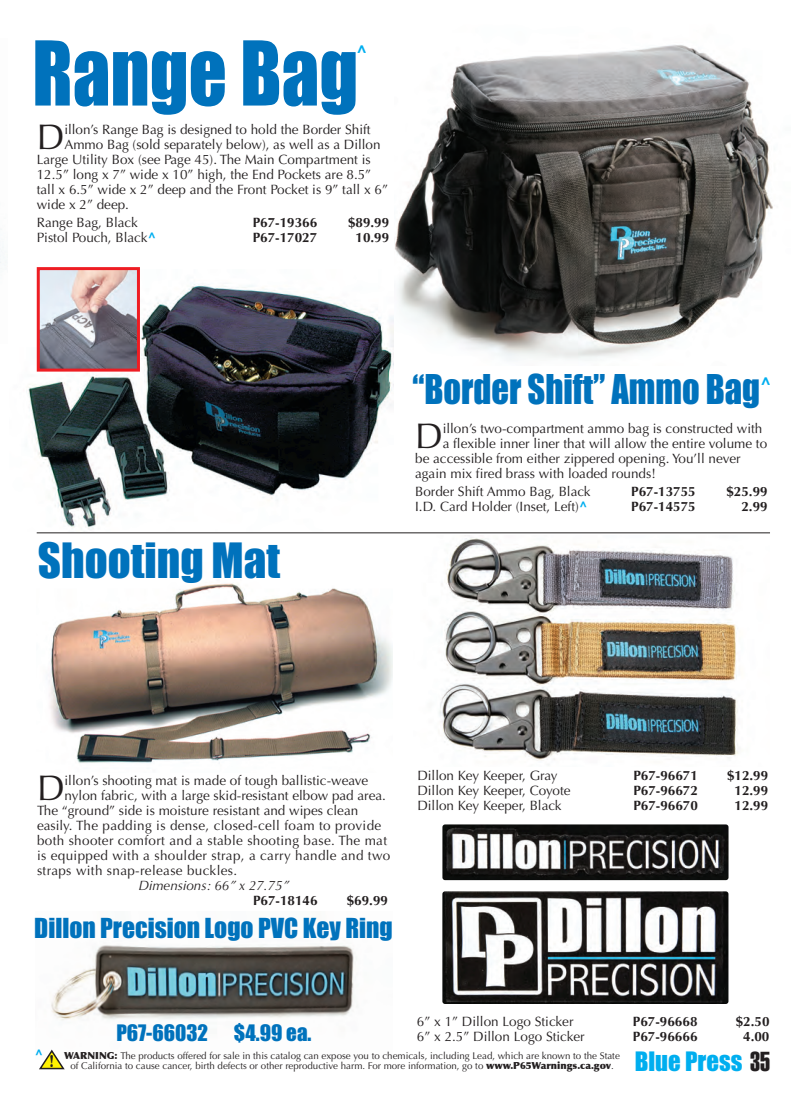
<style>
.page{position:relative;width:810px;height:1107px;background:#fff}
.page>*{position:absolute;margin:0;border:0;box-sizing:border-box;transform-origin:0 0}
.t1{font:82.5px "Impact";color:#0072bc;scale:.91 1}
.t2{font:45px "Impact";color:#0072bc}
.t3{font:37.95px "Impact";color:#0072bc;scale:.91 1}
.t4{font:35.7px "Optima LT Std";color:#231f20}
.t5{font:25.5px "Impact";color:#0072bc}
.t6{font:24.75px "Impact";color:#00aeef}
.t7{font:21px "Impact";color:#0072bc}
.t8{font:900 18px "Optima";color:#00aeef}
.t9{font:condensed 15px "Bernard";color:#231f20}
.t10{font:13.5px "Optima LT Std";color:#231f20}
.t11{font:13.5px "Optima LT Std";letter-spacing:.025em;color:#231f20}
.t12{font:700 13.5px "Optima LT Std";color:#231f20}
.t13{font:italic 13.5px "Optima LT Std";color:#231f20}
.t14{font:900 13.5px "Optima";color:#00aeef}
.t15{font:9.75px/10.5px "Optima LT Std";color:#231f20;text-align:center}
.s1{font-family:"Optima";font-weight:900;color:#00aeef}
.s2{font-family:"Optima";font-weight:900}
.s3{font-family:"Helvetica LT Std Extra Comp";font-size:27px;color:#231f20}
</style>
<div class="page">
<img style="left:394px;top:45px;width:379px;height:315px">
<img style="left:51px;top:945px;width:303px;height:105px">
<img style="left:49px;top:583px;width:344px;height:180px">
<img style="left:26px;top:270px;width:367px;height:259px">
<hr style="left:37px;top:533px;width:733px;height:1px;background:#231f20">
<img style="left:41px;top:271px;width:95px;height:97px">
<div style="left:37px;top:267px;width:103px;height:105px;border:3px solid #ee1d23"></div>
<img style="left:442px;top:824px;width:287px;height:56px;border-radius:3px">
<img style="left:442px;top:891px;width:286px;height:113px;border-radius:3px">
<img style="left:439px;top:537px;width:299px;height:224px">
<svg style="left:39px;top:1050px;width:26px;height:19px"></svg>
<h1 class="t1" style="left:32px;top:29px;width:360px">Range Bag</h1>
<h3 class="t8" style="left:356px;top:41px;width:14px">^</h3>
<h3 class="t4" style="left:37px;top:122px;width:29px">D</h3>
<p class="t10" style="left:64px;top:124px;width:308px">illon’s Range Bag is designed to hold the Border Shift</p>
<p class="t10" style="left:64px;top:139px;width:318px">Ammo Bag (sold separately below), as well as a Dillon</p>
<p class="t10" style="left:37px;top:154px;width:336px">Large Utility Box (see Page 45). The Main Compartment is</p>
<p class="t10" style="left:37px;top:169px;width:336px">12.5” long x 7” wide x 10” high, the End Pockets are 8.5”</p>
<p class="t10" style="left:37px;top:184px;width:353px">tall x 6.5” wide x 2” deep and the Front Pocket is 9” tall x 6”</p>
<p class="t10" style="left:37px;top:199px;width:94px">wide x 2” deep.</p>
<p class="t10" style="left:37px;top:217px;width:103px">Range Bag, Black</p>
<p class="t12" style="left:253px;top:217px;width:66px">P67-19366</p>
<p class="t12" style="left:348px;top:217px;width:43px">$89.99</p>
<p class="t10" style="left:37px;top:232px;width:121px">Pistol Pouch, Black<span class="s1">^</span></p>
<p class="t12" style="left:253px;top:232px;width:66px">P67-17027</p>
<p class="t12" style="left:356px;top:232px;width:35px">10.99</p>
<h2 class="t2" style="left:38px;top:536px;width:244px">Shooting Mat</h2>
<h3 class="t3" style="left:413px;top:369px;width:383px">“Border Shift” Ammo Bag</h3>
<h3 class="t8" style="left:760px;top:373px;width:14px">^</h3>
<h3 class="t4" style="left:415px;top:422px;width:29px">D</h3>
<p class="t10" style="left:443px;top:423px;width:321px">illon’s two-compartment ammo bag is constructed with</p>
<p class="t10" style="left:443px;top:438px;width:326px">a flexible inner liner that will allow the entire volume to</p>
<p class="t10" style="left:415px;top:453px;width:327px">be accessible from either zippered opening. You’ll never</p>
<p class="t10" style="left:415px;top:468px;width:242px">again mix fired brass with loaded rounds!</p>
<p class="t10" style="left:415px;top:486px;width:177px">Border Shift Ammo Bag, Black</p>
<p class="t12" style="left:631px;top:486px;width:66px">P67-13755</p>
<p class="t12" style="left:726px;top:486px;width:43px">$25.99</p>
<p class="t10" style="left:415px;top:501px;width:174px">I.D. Card Holder (Inset, Left)<span class="s1">^</span></p>
<p class="t12" style="left:631px;top:501px;width:66px">P67-14575</p>
<p class="t12" style="left:741px;top:501px;width:28px">2.99</p>
<h3 class="t4" style="left:37px;top:773px;width:29px">D</h3>
<p class="t10" style="left:65px;top:775px;width:305px">illon’s shooting mat is made of tough ballistic-weave</p>
<p class="t10" style="left:65px;top:790px;width:323px">nylon fabric, with a large skid-resistant elbow pad area.</p>
<p class="t10" style="left:37px;top:805px;width:323px">The “ground” side is moisture resistant and wipes clean</p>
<p class="t11" style="left:37px;top:820px;width:346px">easily. The padding is dense, closed-cell foam to provide</p>
<p class="t11" style="left:37px;top:835px;width:352px">both shooter comfort and a stable shooting base. The mat</p>
<p class="t11" style="left:37px;top:850px;width:355px">is equipped with a shoulder strap, a carry handle and two</p>
<p class="t11" style="left:37px;top:865px;width:202px">straps with snap-release buckles.</p>
<p class="t13" style="left:139px;top:880px;width:152px">Dimensions: 66” x 27.75”</p>
<p class="t12" style="left:253px;top:895px;width:66px">P67-18146</p>
<p class="t12" style="left:347px;top:895px;width:43px">$69.99</p>
<h3 class="t5" style="left:34px;top:914px;width:360px">Dillon Precision Logo PVC Key Ring</h3>
<p class="t10" style="left:417px;top:770px;width:142px">Dillon Key Keeper, Gray</p>
<p class="t12" style="left:633px;top:770px;width:66px">P67-96671</p>
<p class="t12" style="left:727px;top:770px;width:43px">$12.99</p>
<p class="t10" style="left:417px;top:785px;width:155px">Dillon Key Keeper, Coyote</p>
<p class="t12" style="left:633px;top:785px;width:66px">P67-96672</p>
<p class="t12" style="left:735px;top:785px;width:35px">12.99</p>
<p class="t10" style="left:417px;top:800px;width:146px">Dillon Key Keeper, Black</p>
<p class="t12" style="left:633px;top:800px;width:66px">P67-96670</p>
<p class="t12" style="left:735px;top:800px;width:35px">12.99</p>
<h3 class="t7" style="left:116px;top:1022px;width:197px">P67-66032 $4.99 ea.</h3>
<p class="t10" style="left:417px;top:1016px;width:158px">6” x 1” Dillon Logo Sticker</p>
<p class="t12" style="left:633px;top:1016px;width:66px">P67-96668</p>
<p class="t12" style="left:736px;top:1016px;width:35px">$2.50</p>
<p class="t10" style="left:417px;top:1031px;width:169px">6” x 2.5” Dillon Logo Sticker</p>
<p class="t12" style="left:633px;top:1031px;width:66px">P67-96666</p>
<p class="t12" style="left:743px;top:1031px;width:28px">4.00</p>
<p class="t14" style="left:34px;top:1046px;width:11px">^</p>
<p class="t15" style="left:64px;top:1051px;width:557px"><span class="s2">Warning:</span> The products offered for sale in this catalog can expose you to chemicals, including Lead, which are known to the State of California to cause cancer, birth defects or other reproductive harm. For more information, go to <span class="s2">www.P65Warnings.ca.gov</span>.</p>
<p class="t9" style="left:50px;top:1053px;width:5px">!</p>
<h3 class="t6" style="left:635px;top:1048px;width:137px">Blue Press <span class="s3">35</span></h3>
</div>
